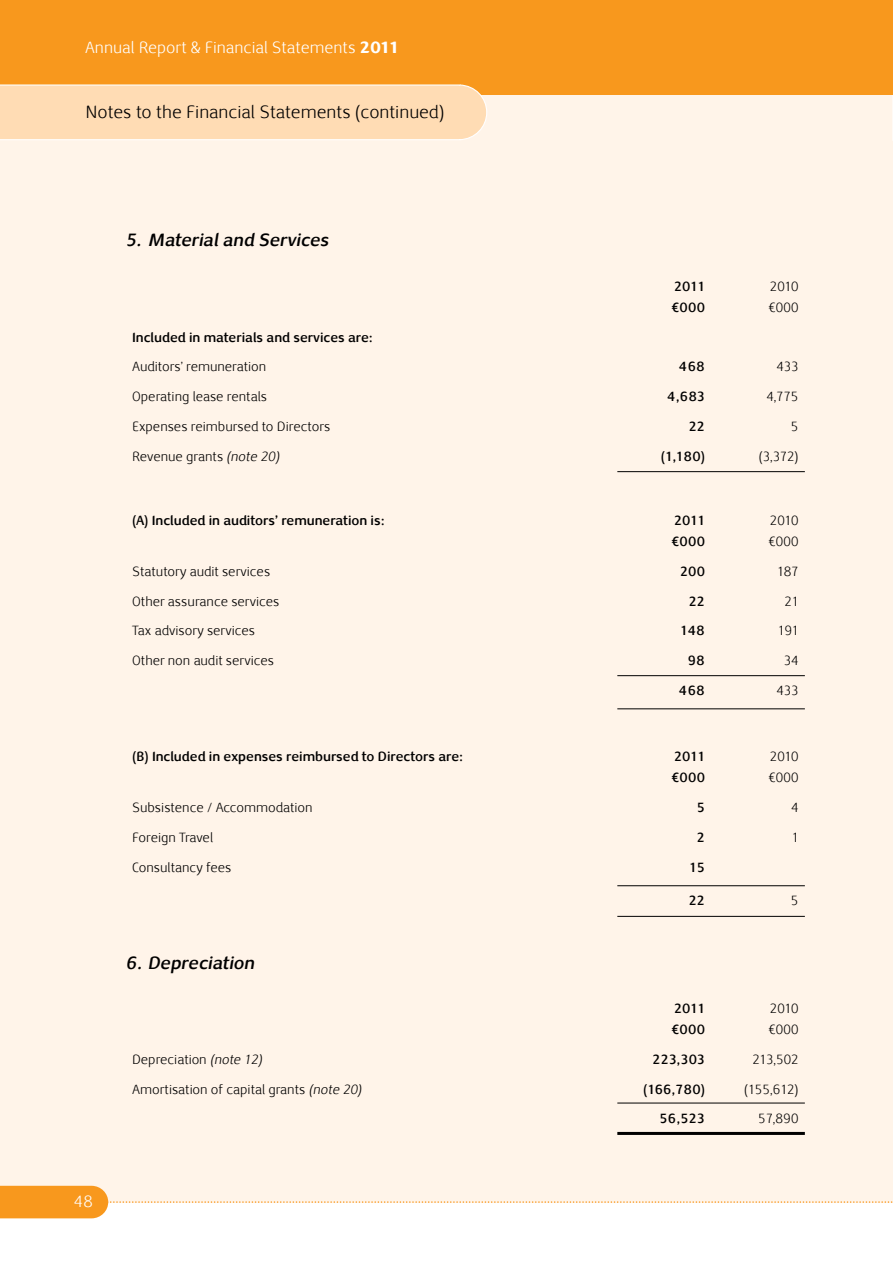
<style>
.page{position:relative;width:893px;height:1263px;background:#fff}
.page>*{position:absolute;margin:0;border:0;box-sizing:border-box;transform-origin:0 0}
.t1{font:18px "Nexus Sans";color:#000}
.t2{font:italic 700 18px "Nexus Sans";color:#000}
.t3{font:16.5px "Nexus Sans";color:#fff}
.t4{font:13.5px/21px "Nexus Sans";color:#000}
.t5{font:700 13.5px/21px "Nexus Sans";color:#000}
.s1{font-weight:900}
.s2{font-style:italic}
</style>
<div class="page">
<div style="left:0;top:86px;width:893px;height:1117px;background:#fff4e9"></div>
<svg style="left:0;top:1186px;width:893px;height:32px"></svg>
<hr style="left:617px;top:471px;width:188px;height:1px;background:#000">
<hr style="left:617px;top:675px;width:188px;height:1px;background:#000">
<hr style="left:617px;top:708px;width:188px;height:1px;background:#000">
<hr style="left:617px;top:1103px;width:188px;height:1px;background:#000">
<hr style="left:617px;top:885px;width:188px;height:1px;background:#000">
<hr style="left:617px;top:916px;width:188px;height:1px;background:#000">
<hr style="left:617px;top:1132px;width:188px;height:3px;background:#000">
<svg style="left:892px;top:94px;width:1px;height:46px"></svg>
<div style="left:0;top:0;width:893px;height:94px;background:#f8981d"></div>
<div style="left:0;top:84px;width:488px;height:56px;background:#ffdcb4"></div>
<p class="t3" style="left:85px;top:37px;width:315px">Annual Report &amp; Financial Statements <span class="s1">2011</span></p>
<h1 class="t1" style="left:86px;top:101px;width:360px">Notes to the Financial Statements (continued)</h1>
<h1 class="t2" style="left:125px;top:229px;width:205px">5. Material and Services</h1>
<p class="t5" style="left:671px;top:275px;width:35px">2011 €000</p>
<p class="t4" style="left:768px;top:276px;width:32px">2010 €000</p>
<p class="t5" style="left:132px;top:326px;width:242px">Included in materials and services are:</p>
<p class="t4" style="left:132px;top:356px;width:136px">Auditors’ remuneration</p>
<p class="t5" style="left:679px;top:356px;width:28px">468</p>
<p class="t4" style="left:776px;top:356px;width:24px">433</p>
<p class="t4" style="left:132px;top:386px;width:136px">Operating lease rentals</p>
<p class="t5" style="left:667px;top:386px;width:39px">4,683</p>
<p class="t4" style="left:766px;top:386px;width:34px">4,775</p>
<p class="t4" style="left:132px;top:416px;width:200px">Expenses reimbursed to Directors</p>
<p class="t5" style="left:689px;top:416px;width:18px">22</p>
<p class="t4" style="left:791px;top:416px;width:9px">5</p>
<p class="t4" style="left:132px;top:446px;width:149px">Revenue grants <span class="s2">(note 20)</span></p>
<p class="t5" style="left:661px;top:446px;width:46px">(1,180)</p>
<p class="t4" style="left:759px;top:446px;width:41px">(3,372)</p>
<p class="t5" style="left:132px;top:509px;width:254px">(A) Included in auditors’ remuneration is:</p>
<p class="t5" style="left:671px;top:509px;width:35px">2011 €000</p>
<p class="t4" style="left:768px;top:510px;width:32px">2010 €000</p>
<p class="t4" style="left:132px;top:561px;width:140px">Statutory audit services</p>
<p class="t5" style="left:680px;top:560px;width:27px">200</p>
<p class="t4" style="left:777px;top:561px;width:23px">187</p>
<p class="t4" style="left:132px;top:590px;width:149px">Other assurance services</p>
<p class="t5" style="left:689px;top:590px;width:18px">22</p>
<p class="t4" style="left:784px;top:590px;width:16px">21</p>
<p class="t4" style="left:132px;top:620px;width:125px">Tax advisory services</p>
<p class="t5" style="left:680px;top:620px;width:26px">148</p>
<p class="t4" style="left:778px;top:620px;width:22px">191</p>
<p class="t4" style="left:132px;top:650px;width:143px">Other non audit services</p>
<p class="t5" style="left:687px;top:650px;width:19px">98</p>
<p class="t4" style="left:784px;top:650px;width:16px">34</p>
<p class="t5" style="left:679px;top:680px;width:28px">468</p>
<p class="t4" style="left:776px;top:680px;width:24px">433</p>
<p class="t5" style="left:132px;top:746px;width:333px">(B) Included in expenses reimbursed to Directors are:</p>
<p class="t5" style="left:671px;top:746px;width:35px">2011 €000</p>
<p class="t4" style="left:768px;top:746px;width:32px">2010 €000</p>
<p class="t4" style="left:132px;top:797px;width:182px">Subsistence / Accommodation</p>
<p class="t5" style="left:697px;top:797px;width:10px">5</p>
<p class="t4" style="left:791px;top:797px;width:9px">4</p>
<p class="t4" style="left:132px;top:827px;width:82px">Foreign Travel</p>
<p class="t5" style="left:697px;top:826px;width:10px">2</p>
<p class="t4" style="left:792px;top:827px;width:8px">1</p>
<p class="t4" style="left:132px;top:857px;width:101px">Consultancy fees</p>
<p class="t5" style="left:689px;top:856px;width:17px">15</p>
<p class="t5" style="left:689px;top:889px;width:18px">22</p>
<p class="t4" style="left:791px;top:890px;width:9px">5</p>
<h1 class="t2" style="left:125px;top:951px;width:130px">6. Depreciation</h1>
<p class="t5" style="left:671px;top:997px;width:35px">2011 €000</p>
<p class="t4" style="left:768px;top:998px;width:32px">2010 €000</p>
<p class="t3" style="left:74px;top:1191px;width:20px">48</p>
<p class="t4" style="left:132px;top:1049px;width:131px">Depreciation <span class="s2">(note 12)</span></p>
<p class="t5" style="left:653px;top:1048px;width:54px">223,303</p>
<p class="t4" style="left:752px;top:1049px;width:48px">213,502</p>
<p class="t4" style="left:132px;top:1078px;width:231px">Amortisation of capital grants <span class="s2">(note 20)</span></p>
<p class="t5" style="left:643px;top:1078px;width:63px">(166,780)</p>
<p class="t4" style="left:744px;top:1078px;width:56px">(155,612)</p>
<p class="t5" style="left:660px;top:1108px;width:47px">56,523</p>
<p class="t4" style="left:758px;top:1108px;width:42px">57,890</p>
</div>
